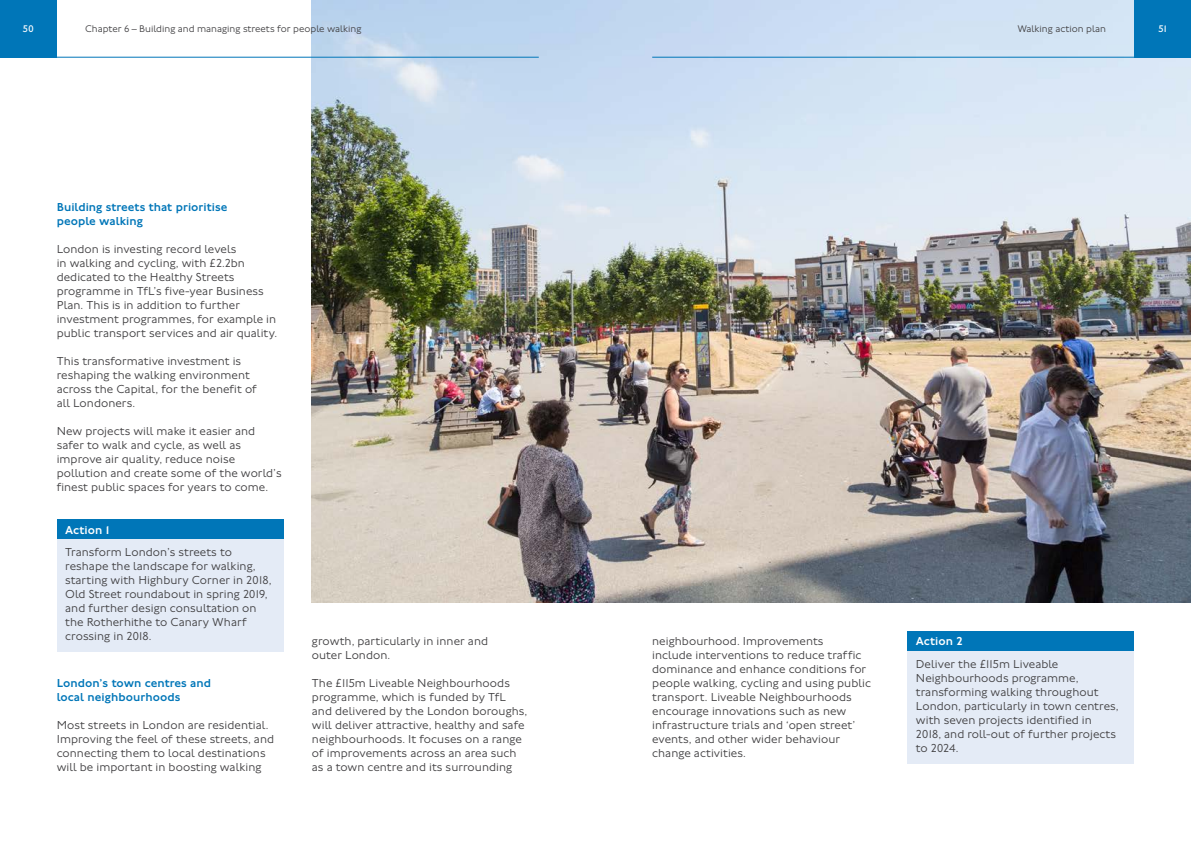
<style>
.page{position:relative;width:1191px;height:842px;background:#fff}
.page>*{position:absolute;margin:0;border:0;box-sizing:border-box;transform-origin:0 0}
.t1{font:300 12px/14px "Johnston 100";letter-spacing:.005em;color:#414042}
.t2{font:500 12px/14px "Johnston 100";letter-spacing:.005em;color:#0076b8}
.t3{font:500 12px "Johnston 100";letter-spacing:.005em;color:#fff}
.t4{font:300 10px "Johnston 100";color:#414042}
.t5{font:10px "Johnston 100";color:#fff}
</style>
<div class="page">
<div style="left:57px;top:519px;width:226px;height:20px;background:#0076b8"></div>
<div style="left:57px;top:539px;width:226px;height:113px;background:#e4ebf6"></div>
<div style="left:907px;top:631px;width:227px;height:20px;background:#0076b8"></div>
<div style="left:907px;top:651px;width:227px;height:113px;background:#e4ebf6"></div>
<img style="left:312px;top:0;width:879px;height:603px">
<div style="left:0;top:0;width:57px;height:58px;background:#0076b8"></div>
<hr style="left:0;top:57px;width:539px;height:1px;background:#0076b8">
<div style="left:1134px;top:0;width:57px;height:58px;background:#0076b8"></div>
<hr style="left:652px;top:57px;width:539px;height:1px;background:#0076b8">
<p class="t5" style="left:23px;top:23px;width:13px">50</p>
<p class="t4" style="left:85px;top:23px;width:278px">Chapter 6 – Building and managing streets for people walking</p>
<p class="t4" style="left:1017px;top:23px;width:90px">Walking action plan</p>
<p class="t5" style="left:1158px;top:23px;width:10px">51</p>
<p class="t2" style="left:57px;top:200px;width:172px">Building streets that prioritise people walking</p>
<p class="t1" style="left:57px;top:242px;width:222px">London is investing record levels<br>in walking and cycling, with £2.2bn dedicated to the Healthy Streets programme in TfL’s five-year Business Plan. This is in addition to further investment programmes, for example in public transport services and air quality.</p>
<p class="t1" style="left:57px;top:354px;width:202px">This transformative investment is reshaping the walking environment across the Capital, for the benefit of all Londoners.</p>
<p class="t1" style="left:57px;top:424px;width:226px">New projects will make it easier and safer to walk and cycle, as well as improve air quality, reduce noise pollution and create some of the world’s finest public spaces for years to come.</p>
<p class="t3" style="left:65px;top:523px;width:46px">Action 1</p>
<p class="t1" style="left:65px;top:546px;width:208px">Transform London’s streets to reshape the landscape for walking, starting with Highbury Corner in 2018,<br>Old Street roundabout in spring 2019, and further design consultation on the Rotherhithe to Canary Wharf crossing in 2018.</p>
<p class="t2" style="left:57px;top:676px;width:156px">London’s town centres and local neighbourhoods</p>
<p class="t1" style="left:57px;top:718px;width:219px">Most streets in London are residential.<br>Improving the feel of these streets, and connecting them to local destinations will be important in boosting walking</p>
<p class="t1" style="left:312px;top:634px;width:178px">growth, particularly in inner and outer London.</p>
<p class="t1" style="left:312px;top:676px;width:217px">The £115m Liveable Neighbourhoods programme, which is funded by TfL and delivered by the London boroughs, will deliver attractive, healthy and safe neighbourhoods. It focuses on a range of improvements across an area such as a town centre and its surrounding</p>
<p class="t1" style="left:652px;top:634px;width:220px">neighbourhood. Improvements<br>include interventions to reduce traffic dominance and enhance conditions for people walking, cycling and using public transport. Liveable Neighbourhoods encourage innovations such as new infrastructure trials and ‘open street’ events, and other wider behaviour change activities.</p>
<p class="t3" style="left:916px;top:635px;width:48px">Action 2</p>
<p class="t1" style="left:916px;top:657px;width:204px">Deliver the £115m Liveable<br>Neighbourhoods programme, transforming walking throughout<br>London, particularly in town centres, with seven projects identified in<br>2018, and roll-out of further projects to 2024.</p>
</div>
